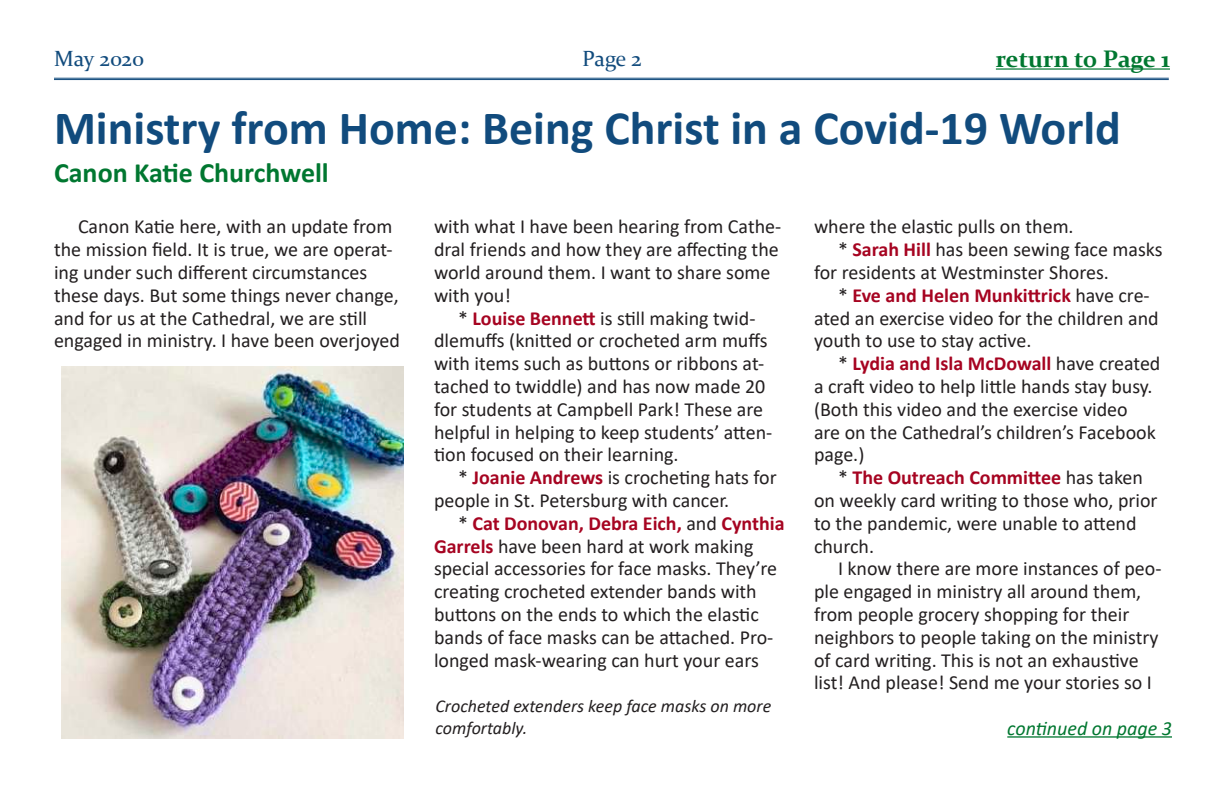
<style>
.page{position:relative;width:1224px;height:792px;background:#fff}
.page>*{position:absolute;margin:0;border:0;box-sizing:border-box;transform-origin:0 0}
.t1{font:700 48px "Calibri";color:#114b7d}
.t2{font:700 28px "Calibri";color:#007730}
.t3{font:700 24px "Constantia";color:#007730}
.t4{font:22px "Constantia";letter-spacing:-.01em;color:#114b7d}
.t5{font:20px/22.8px "Calibri";color:#231f20}
.t6{font:700 20px "Calibri";color:#a60421}
.t7{font:italic 20px "Calibri";color:#007730}
.t8{font:italic 18px/22px "Calibri";color:#231f20}
.s1{font-weight:700;color:#a60421}
.s2{font-weight:400;color:#231f20}
</style>
<div class="page">
<hr style="left:54px;top:78px;width:1115px;height:1px;background:#114b7d">
<hr style="left:54px;top:79px;width:1115px;height:1px;background:#114b7d">
<hr style="left:996px;top:68px;width:174px;height:2px;background:#007730">
<hr style="left:1007px;top:736px;width:165px;height:2px;background:#007730">
<img style="left:62px;top:366px;width:342px;height:372px">
<p class="t4" style="left:54px;top:43px;width:92px">May 2020</p>
<p class="t4" style="left:582px;top:43px;width:61px">Page 2</p>
<p class="t3" style="left:996px;top:43px;width:176px">return to Page 1</p>
<h1 class="t1" style="left:54px;top:94px;width:1069px">Ministry from Home: Being Christ in a Covid-19 World</h1>
<h2 class="t2" style="left:54px;top:153px;width:276px">Canon Katie Churchwell</h2>
<p class="t5" style="left:54px;top:215px;width:348px;text-indent:24px">Canon Katie here, with an update from the mission field. It is true, we are operat&shy;ing under such different circumstances these days. But some things never change, and for us at the Cathedral, we are still engaged in ministry. I have been overjoyed</p>
<p class="t5" style="left:434px;top:215px;width:349px">with what I have been hearing from Cathe&shy;dral friends and how they are affecting the world around them. I want to share some with you!</p>
<p class="t5" style="left:814px;top:215px;width:261px">where the elastic pulls on them.</p>
<p class="t5" style="left:838px;top:238px;width:326px">* <span class="s1">Sarah Hill</span> has been sewing face masks</p>
<p class="t5" style="left:814px;top:260px;width:296px">for residents at Westminster Shores.</p>
<p class="t6" style="left:838px;top:281px;width:313px"><span class="s2">*</span> Eve and Helen Munkittrick <span class="s2">have cre-</span></p>
<p class="t5" style="left:814px;top:306px;width:346px">ated an exercise video for the children and</p>
<p class="t5" style="left:814px;top:329px;width:219px">youth to use to stay active.</p>
<p class="t6" style="left:838px;top:349px;width:324px"><span class="s2">*</span> Lydia and Isla McDowall <span class="s2">have created</span></p>
<p class="t5" style="left:814px;top:374px;width:340px">a craft video to help little hands stay busy.</p>
<p class="t5" style="left:814px;top:397px;width:315px">(Both this video and the exercise video</p>
<p class="t5" style="left:814px;top:420px;width:343px">are on the Cathedral’s children’s Facebook</p>
<p class="t5" style="left:814px;top:443px;width:52px">page.)</p>
<p class="t6" style="left:838px;top:463px;width:307px"><span class="s2">*</span> The Outreach Committee <span class="s2">has taken</span></p>
<p class="t5" style="left:814px;top:488px;width:345px">on weekly card writing to those who, prior</p>
<p class="t5" style="left:814px;top:511px;width:324px">to the pandemic, were unable to attend</p>
<p class="t5" style="left:814px;top:534px;width:62px">church.</p>
<p class="t5" style="left:838px;top:557px;width:325px">I know there are more instances of peo-</p>
<p class="t5" style="left:814px;top:580px;width:329px">ple engaged in ministry all around them,</p>
<p class="t5" style="left:814px;top:602px;width:317px">from people grocery shopping for their</p>
<p class="t5" style="left:814px;top:625px;width:346px">neighbors to people taking on the ministry</p>
<p class="t5" style="left:814px;top:648px;width:326px">of card writing. This is not an exhaustive</p>
<p class="t5" style="left:814px;top:671px;width:339px">list! And please! Send me your stories so I</p>
<p class="t5" style="left:434px;top:306px;width:340px;text-indent:24px">* <span class="s1">Louise Bennett</span> is still making twid&shy;dlemuffs (knitted or crocheted arm muffs with items such as buttons or ribbons at&shy;tached to twiddle) and has now made 20 for students at Campbell Park! These are helpful in helping to keep students’ atten&shy;tion focused on their learning.</p>
<p class="t5" style="left:434px;top:466px;width:344px;text-indent:24px">* <span class="s1">Joanie Andrews</span> is crocheting hats for people in St. Petersburg with cancer.</p>
<p class="t5" style="left:434px;top:511px;width:352px;text-indent:24px">* <span class="s1">Cat Donovan, Debra Eich,</span> and <span class="s1">Cynthia Garrels</span> have been hard at work making special accessories for face masks. They’re creating crocheted extender bands with buttons on the ends to which the elastic bands of face masks can be attached. Pro&shy;longed mask-wearing can hurt your ears</p>
<p class="t8" style="left:436px;top:694px;width:337px">Crocheted extenders keep face masks on more comfortably.</p>
<p class="t7" style="left:1007px;top:714px;width:166px">continued on page 3</p>
</div>
